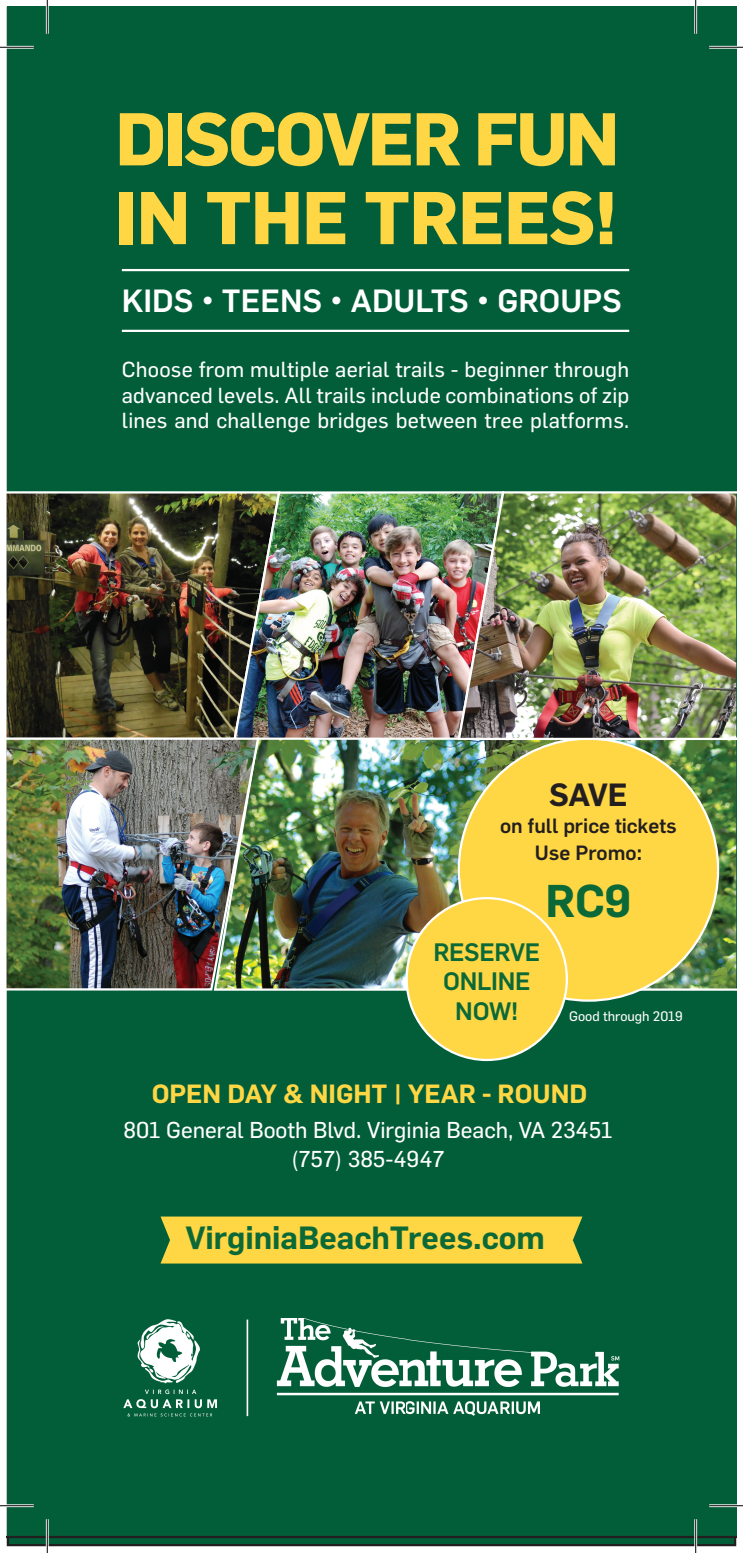
<style>
.page{position:relative;width:743px;height:1553px;background:#fff}
.page>*{position:absolute;margin:0;border:0;box-sizing:border-box;transform-origin:0 0}
.t1{font:700 73.12px/78.8px "Flama";letter-spacing:-.03em;color:#ffd644}
.t2{font:600 45px "Flama";color:#0b6938}
.t3{font:500 31.5px "Flama";color:#fff}
.t4{font:600 31.5px "Flama";color:#0b6938}
.t5{font:600 31.5px "Flama";color:#231f20}
.t6{font:600 25.88px "Flama";color:#ffd644}
.t7{font:500 24.75px/29.7px "Flama";letter-spacing:-.01em;color:#0b6938;text-align:center}
.t8{font:22.5px/29.2px "Flama Basic";color:#fff;text-align:center}
.t9{font:21.38px/25.7px "Flama Basic";letter-spacing:.01em;color:#fff;text-align:justify}
.t10{font:500 20.25px/27px "Flama";color:#231f20;text-align:center}
.t11{font:13.5px "Flama Basic";color:#fff}
</style>
<div class="page">
<div style="left:7px;top:7px;width:729px;height:1531px;background:#025e38"></div>
<img style="left:7px;top:490px;width:225px;height:246px">
<img style="left:232px;top:490px;width:224px;height:246px">
<img style="left:212px;top:736px;width:524px;height:256px">
<div style="left:459px;top:738px;width:259px;height:262px;background:#ffd644;border-radius:50%"></div>
<div style="left:406px;top:898px;width:160px;height:162px;background:#ffd644;border-radius:50%"></div>
<hr style="left:122px;top:269px;width:507px;height:2px;background:#fff">
<hr style="left:122px;top:330px;width:507px;height:2px;background:#fff">
<img style="left:7px;top:736px;width:254px;height:255px">
<img style="left:456px;top:490px;width:280px;height:251px">
<img style="left:123px;top:1318px;width:496px;height:98px">
<div style="left:160px;top:1216px;width:422px;height:47px;background:#ffd644"></div>
<hr style="left:0;top:46px;width:34px;height:3px;background:#fff">
<hr style="left:709px;top:46px;width:33px;height:3px;background:#fff">
<hr style="left:0;top:1504px;width:34px;height:3px;background:#fff">
<hr style="left:709px;top:1504px;width:33px;height:3px;background:#fff">
<hr style="left:46px;top:0;width:3px;height:34px;background:#fff">
<hr style="left:46px;top:1519px;width:3px;height:33px;background:#fff">
<hr style="left:694px;top:0;width:3px;height:34px;background:#fff">
<hr style="left:694px;top:1519px;width:3px;height:33px;background:#fff">
<hr style="left:0;top:47px;width:34px;height:1px;background:#000">
<hr style="left:709px;top:47px;width:33px;height:1px;background:#000">
<hr style="left:0;top:1505px;width:34px;height:1px;background:#000">
<hr style="left:709px;top:1505px;width:33px;height:1px;background:#000">
<hr style="left:47px;top:0;width:1px;height:34px;background:#000">
<hr style="left:47px;top:1519px;width:1px;height:33px;background:#000">
<hr style="left:695px;top:0;width:1px;height:34px;background:#000">
<hr style="left:695px;top:1519px;width:1px;height:33px;background:#000">
<h1 class="t1" style="left:115px;top:95px;width:505px">DISCOVER FUN<br>IN THE TREES!</h1>
<h3 class="t3" style="left:122px;top:278px;width:501px">KIDS • TEENS • ADULTS • GROUPS</h3>
<p class="t9" style="left:122px;top:355px;width:509px">Choose from multiple aerial trails - beginner through advanced levels. All trails include combinations of zip lines and challenge bridges between tree platforms.</p>
<h3 class="t5" style="left:549px;top:772px;width:80px">SAVE</h3>
<p class="t10" style="left:500px;top:811px;width:178px">on full price tickets<br>Use Promo:</p>
<h2 class="t2" style="left:545px;top:868px;width:87px">RC9</h2>
<p class="t7" style="left:433px;top:935px;width:108px">RESERVE<br>ONLINE<br>NOW!</p>
<p class="t11" style="left:569px;top:1007px;width:115px">Good through 2019</p>
<p class="t6" style="left:152px;top:1074px;width:437px">OPEN DAY &amp; NIGHT | YEAR - ROUND</p>
<p class="t8" style="left:123px;top:1114px;width:490px">801 General Booth Blvd. Virginia Beach, VA 23451 (757) 385-4947</p>
<h3 class="t4" style="left:186px;top:1215px;width:361px">VirginiaBeachTrees.com</h3>
</div>
